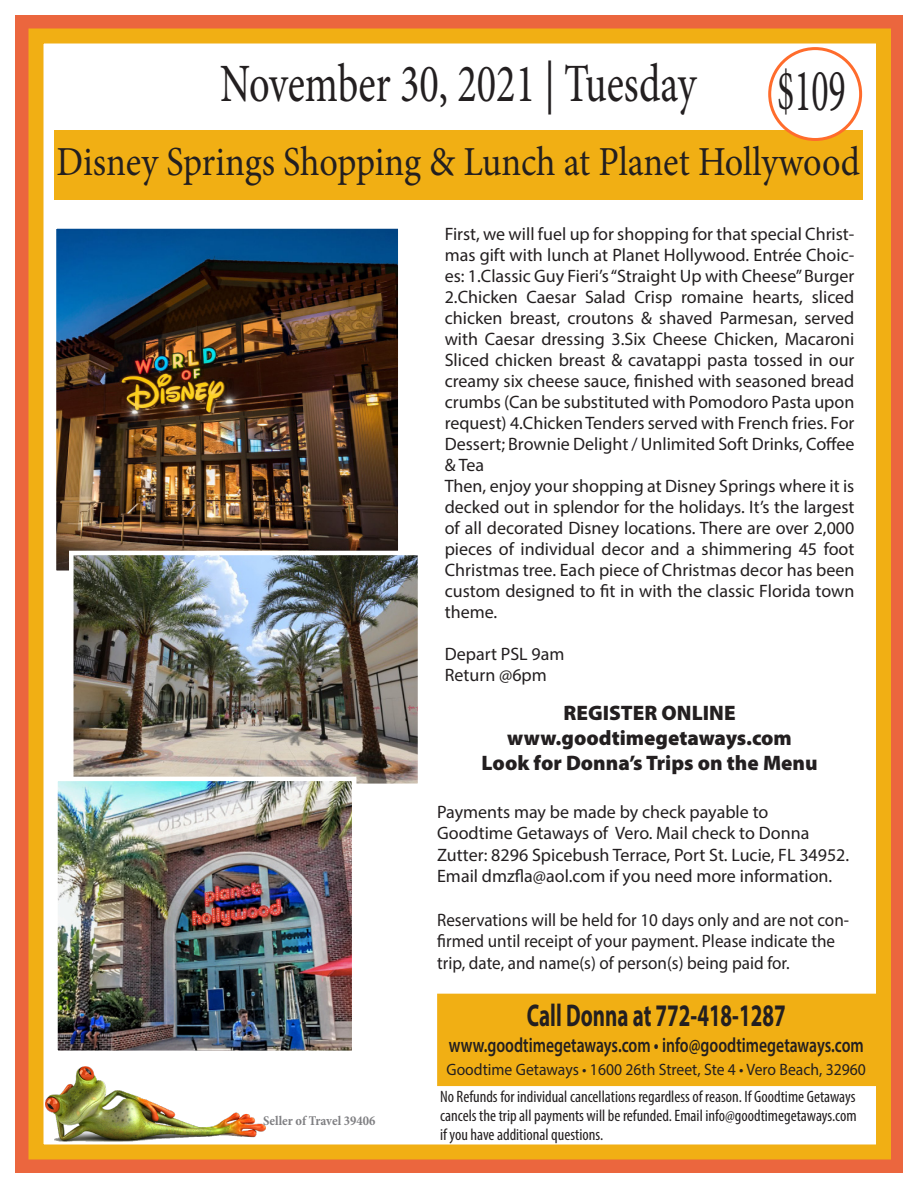
<style>
.page{position:relative;width:918px;height:1188px;background:#fff}
.page>*{position:absolute;margin:0;border:0;box-sizing:border-box;transform-origin:0 0}
.t1{font:60px "Minion Pro";color:#231f20;scale:.6 1}
.t2{font:54px "Minion Pro";color:#231f20;scale:.75 1}
.t3{font:41.25px "Minion Pro";letter-spacing:-.005em;color:#231f20;scale:.88 1}
.t4{font:700 31.5px "Myriad Pro";color:#231f20;scale:.67 1}
.t5{font:900 21px "Myriad Pro";color:#231f20}
.t6{font:600 20.7px "Myriad Pro";color:#231f20;scale:.76 1}
.t7{font:18px/21px "Myriad Pro";color:#231f20;text-align:justify}
.t8{font:18px/21.6px "Myriad Pro";color:#231f20;scale:.95 1}
.t9{font:condensed 16.5px/18.8px "Myriad Pro";color:#231f20;text-align:justify}
.t10{font:16.5px "Myriad Pro";color:#231f20;scale:.95 1}
.t11{font:700 condensed 13.5px "Minion Pro";color:#808083}
</style>
<div class="page">
<div style="left:15px;top:15px;width:888px;height:1158px;border:15px solid #eb663e"></div>
<div style="left:28px;top:28px;width:863px;height:1132px;border:15px solid #f1af14"></div>
<div style="left:54px;top:130px;width:808px;height:70px;background:#f1af14"></div>
<div style="left:770px;top:49px;width:91px;height:90px;background:#fff;border-radius:50%"></div>
<div style="left:768px;top:47px;width:94px;height:94px;border:3px solid #ff6c2c;border-radius:50%"></div>
<div style="left:437px;top:994px;width:439px;height:92px;background:#f1af14"></div>
<img style="left:45px;top:1067px;width:220px;height:75px">
<img style="left:57px;top:229px;width:341px;height:341px">
<div style="left:52px;top:224px;width:351px;height:351px;border:4px solid #fff"></div>
<img style="left:74px;top:556px;width:343px;height:227px">
<div style="left:69px;top:551px;width:353px;height:237px;border:4px solid #fff"></div>
<img style="left:58px;top:782px;width:293px;height:268px">
<div style="left:53px;top:777px;width:303px;height:278px;border:4px solid #fff"></div>
<p class="t2" style="left:220px;top:47px;width:636px">November 30, 2021 | Tuesday</p>
<p class="t1" style="left:777px;top:50px;width:116px">$109</p>
<p class="t3" style="left:56px;top:135px;width:915px">Disney Springs Shopping &amp; Lunch at Planet Hollywood</p>
<p class="t7" style="left:445px;top:223px;width:411px">First, we will fuel up for shopping for that special Christ&shy;mas gift with lunch at Planet Hollywood. Entrée Choic&shy;es: 1.Classic Guy Fieri’s “Straight Up with Cheese” Burger</p>
<p class="t7" style="left:445px;top:286px;width:411px">2.Chicken Caesar Salad Crisp romaine hearts, sliced chicken breast, croutons &amp; shaved Parmesan, served with Caesar dressing 3.Six Cheese Chicken, Macaroni Sliced chicken breast &amp; cavatappi pasta tossed in our creamy six cheese sauce, finished with seasoned bread crumbs (Can be substituted with Pomodoro Pasta upon request) 4.Chicken Tenders served with French fries. For Dessert; Brownie Delight / Unlimited Soft Drinks, Coffee &amp; Tea</p>
<p class="t7" style="left:445px;top:475px;width:411px">Then, enjoy your shopping at Disney Springs where it is decked out in splendor for the holidays. It’s the largest of all decorated Disney locations. There are over 2,000 pieces of individual decor and a shimmering 45 foot Christmas tree. Each piece of Christmas decor has been custom designed to fit in with the classic Florida town theme.</p>
<p class="t7" style="left:445px;top:643px;width:121px">Depart PSL 9am</p>
<p class="t7" style="left:445px;top:664px;width:104px">Return @6pm</p>
<p class="t5" style="left:564px;top:699px;width:174px">REGISTER ONLINE</p>
<p class="t5" style="left:507px;top:724px;width:286px">www.goodtimegetaways.com</p>
<p class="t5" style="left:482px;top:749px;width:338px">Look for Donna’s Trips on the Menu</p>
<p class="t11" style="left:263px;top:1111px;width:114px">Seller of Travel 39406</p>
<p class="t7" style="left:437px;top:801px;width:333px">Payments may be made by check payable to</p>
<p class="t7" style="left:437px;top:822px;width:374px">Goodtime Getaways of Vero. Mail check to Donna</p>
<p class="t7" style="left:437px;top:844px;width:414px;line-height:21.6px">Zutter: 8296 Spicebush Terrace, Port St. Lucie, FL 34952.<br>Email dmzfla@aol.com if you need more information.</p>
<p class="t8" style="left:437px;top:908px;width:435px">Reservations will be held for 10 days only and are not con&shy;firmed until receipt of your payment. Please indicate the trip, date, and name(s) of person(s) being paid for.</p>
<p class="t4" style="left:527px;top:995px;width:388px">Call Donna at 772-418-1287</p>
<p class="t6" style="left:449px;top:1032px;width:548px">www.goodtimegetaways.com • info@goodtimegetaways.com</p>
<p class="t9" style="left:440px;top:1087px;width:418px">No Refunds for individual cancellations regardless of reason. If Goodtime Getaways cancels the trip all payments will be refunded. Email info@goodtimegetaways.com if you have additional questions.</p>
<p class="t10" style="left:446px;top:1059px;width:443px">Goodtime Getaways • 1600 26th Street, Ste 4 • Vero Beach, 32960</p>
</div>
